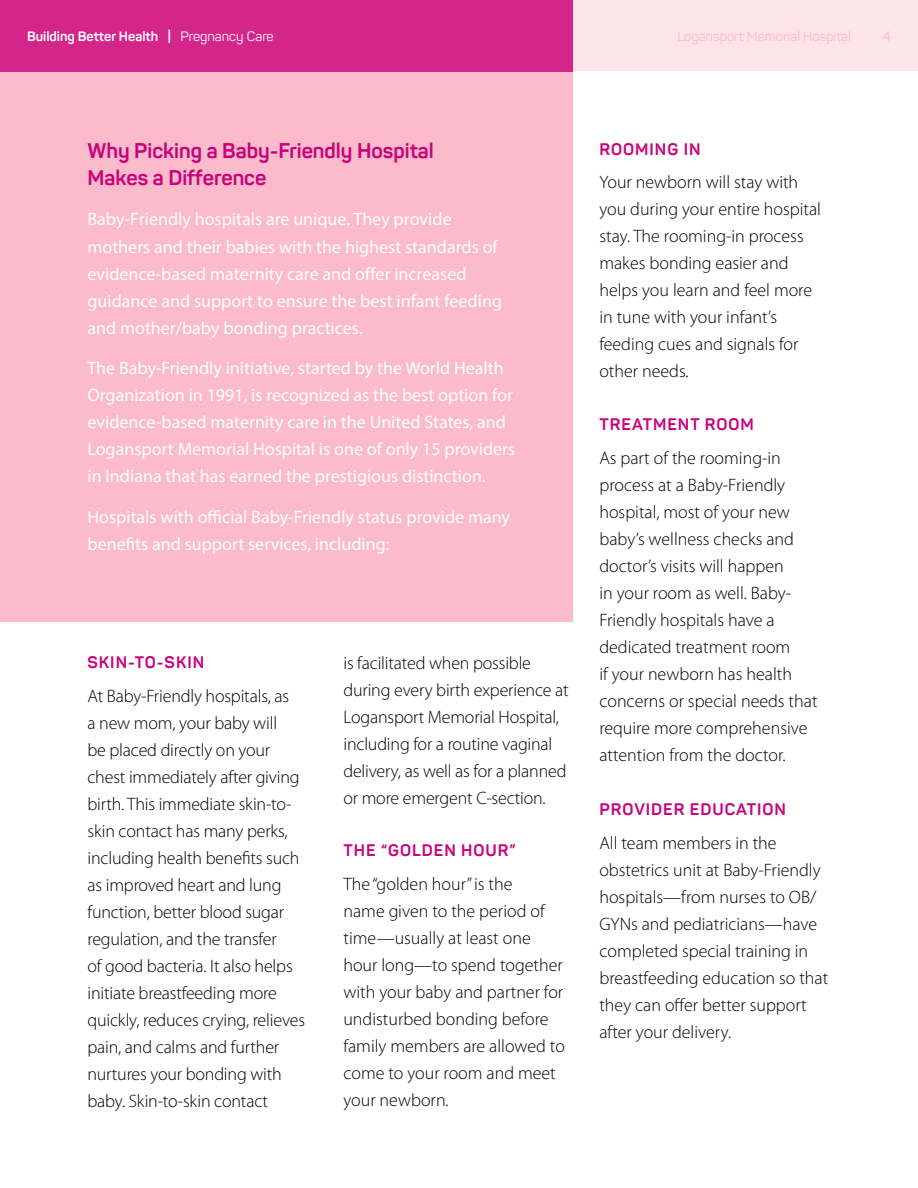
<style>
.page{position:relative;width:918px;height:1188px;background:#fff}
.page>*{position:absolute;margin:0;border:0;box-sizing:border-box;transform-origin:0 0}
.t1{font:700 21px/27px "Panton";color:#c9007b}
.t2{font:300 18px/27px "Myriad Pro";color:#000}
.t3{font:18px/27px "Myriad Pro";color:#fff}
.t4{font:700 16.5px "Panton";letter-spacing:.06em;color:#c9007b}
.t5{font:700 13.5px "Panton";color:#fff}
.t6{font:13.5px "Panton";color:#fbbbca}
.s1{font-weight:400}
</style>
<div class="page">
<div style="left:0;top:0;width:572px;height:622px;background:#fbbbca"></div>
<div style="left:0;top:0;width:918px;height:71px;background:#fde4ea"></div>
<div style="left:0;top:0;width:572px;height:71px;background:#d3258a"></div>
<p class="t5" style="left:27px;top:28px;width:248px">Building Better Health | <span class="s1">Pregnancy Care</span></p>
<p class="t6" style="left:677px;top:28px;width:175px">Logansport Memorial Hospital</p>
<p class="t6" style="left:883px;top:28px;width:10px">4</p>
<p class="t1" style="left:87px;top:137px;width:348px">Why Picking a Baby-Friendly Hospital<br>Makes a Difference</p>
<p class="t3" style="left:87px;top:205px;width:416px">Baby-Friendly hospitals are unique. They provide mothers and their babies with the highest standards of evidence-based maternity care and offer increased guidance and support to ensure the best infant feeding and mother/baby bonding practices.</p>
<p class="t3" style="left:87px;top:354px;width:429px">The Baby-Friendly initiative, started by the World Health Organization in 1991, is recognized as the best option for evidence-based maternity care in the United States, and Logansport Memorial Hospital is one of only 15 providers in Indiana that has earned the prestigious distinction.</p>
<p class="t3" style="left:87px;top:503px;width:424px">Hospitals with official Baby-Friendly status provide many benefits and support services, including:</p>
<p class="t4" style="left:88px;top:652px;width:118px">SKIN-TO-SKIN</p>
<p class="t2" style="left:87px;top:683px;width:219px">At Baby-Friendly hospitals, as<br>a new mom, your baby will<br>be placed directly on your chest immediately after giving birth. This immediate skin-to&shy;skin contact has many perks, including health benefits such as improved heart and lung function, better blood sugar regulation, and the transfer<br>of good bacteria. It also helps initiate breastfeeding more quickly, reduces crying, relieves pain, and calms and further nurtures your bonding with baby. Skin-to-skin contact</p>
<p class="t2" style="left:343px;top:649px;width:227px">is facilitated when possible during every birth experience at<br>Logansport Memorial Hospital, including for a routine vaginal delivery, as well as for a planned or more emergent C-section.</p>
<p class="t4" style="left:344px;top:840px;width:174px">THE “GOLDEN HOUR”</p>
<p class="t2" style="left:343px;top:871px;width:223px">The “golden hour” is the<br>name given to the period of time—usually at least one hour long—to spend together with your baby and partner for undisturbed bonding before family members are allowed to come to your room and meet your newborn.</p>
<p class="t4" style="left:599px;top:139px;width:103px">ROOMING IN</p>
<p class="t2" style="left:599px;top:169px;width:223px">Your newborn will stay with you during your entire hospital stay. The rooming-in process makes bonding easier and helps you learn and feel more in tune with your infant’s feeding cues and signals for other needs.</p>
<p class="t4" style="left:599px;top:414px;width:156px">TREATMENT ROOM</p>
<p class="t2" style="left:599px;top:444px;width:220px">As part of the rooming-in process at a Baby-Friendly hospital, most of your new baby’s wellness checks and doctor’s visits will happen<br>in your room as well. Baby-<br>Friendly hospitals have a dedicated treatment room<br>if your newborn has health concerns or special needs that require more comprehensive attention from the doctor.</p>
<p class="t4" style="left:599px;top:799px;width:188px">PROVIDER EDUCATION</p>
<p class="t2" style="left:599px;top:830px;width:230px">All team members in the obstetrics unit at Baby-Friendly hospitals—from nurses to OB/<br>GYNs and pediatricians—have completed special training in breastfeeding education so that they can offer better support after your delivery.</p>
</div>
